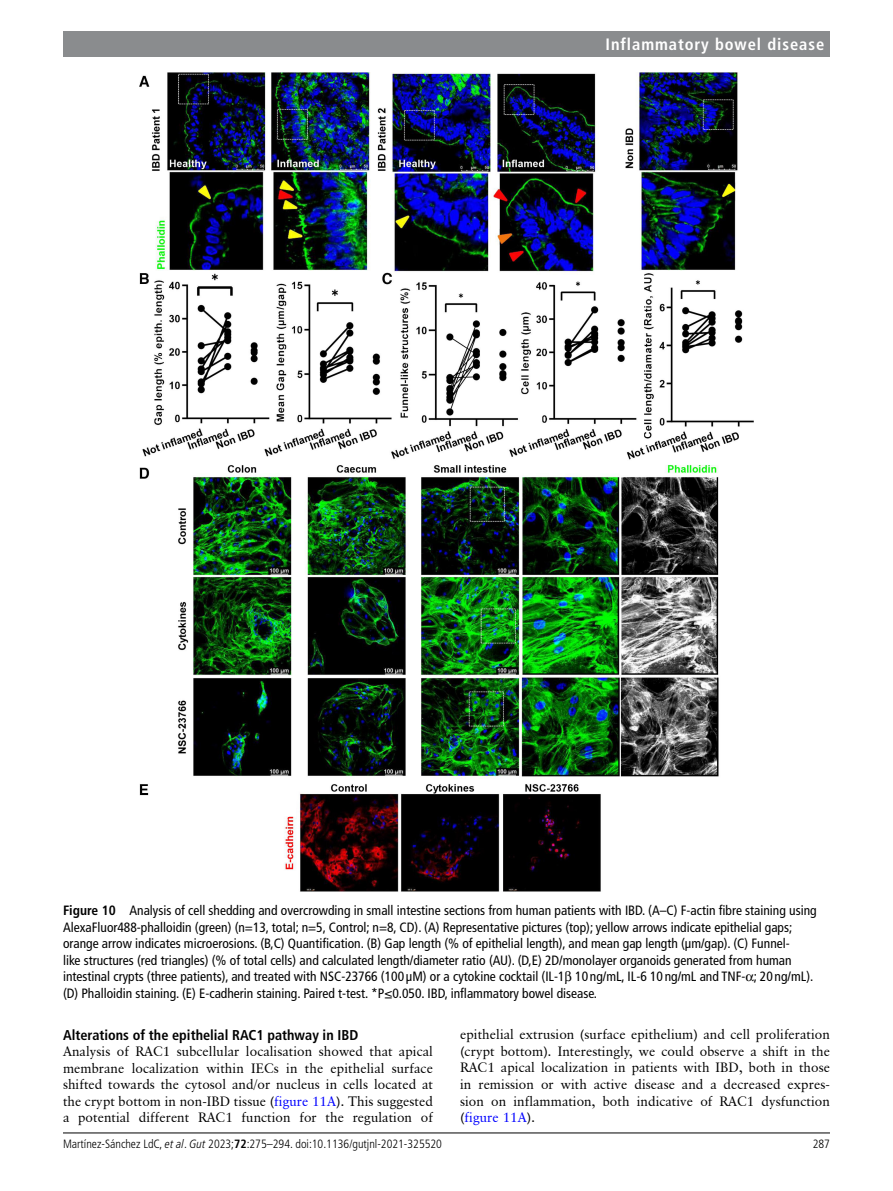
<style>
.page{position:relative;width:893px;height:1191px;background:#fff}
.page>*{position:absolute;margin:0;border:0;box-sizing:border-box;transform-origin:0 0}
.t1{font:700 condensed 16.5px "Frutiger LT Pro";letter-spacing:.055em;color:#fff}
.t2{font:700 condensed 14.25px "Frutiger LT Pro";color:#000}
.t3{font:condensed 13.5px/16.5px "Frutiger LT Pro";color:#000}
.t4{font:13.5px/16.6px "Classical Garamond BT";letter-spacing:.005em;color:#000;text-align:justify}
.t5{font:300 condensed 12px "Frutiger LT Pro";color:#000}
.s1{font-weight:700}
.s2{color:#00f}
.s3{font-style:italic}
</style>
<div class="page">
<hr style="left:63px;top:1132px;width:767px;height:1px;background:#000">
<div style="left:63px;top:31px;width:767px;height:25px;background:#8a8c8e"></div>
<img style="left:140px;top:72px;width:613px;height:819px">
<p class="t1" style="left:605px;top:34px;width:220px">Inflammatory bowel disease</p>
<p class="t3" style="left:63px;top:902px;width:755px"><span class="s1">Figure 10</span> Analysis of cell shedding and overcrowding in small intestine sections from human patients with IBD. (A–C) F-actin fibre staining using AlexaFluor488-phalloidin (green) (n=13, total; n=5, Control; n=8, CD). (A) Representative pictures (top); yellow arrows indicate epithelial gaps; orange arrow indicates microerosions. (B,C) Quantification. (B) Gap length (% of epithelial length), and mean gap length (µm/gap). (C) Funnel-<br>like structures (red triangles) (% of total cells) and calculated length/diameter ratio (AU). (D,E) 2D/monolayer organoids generated from human intestinal crypts (three patients), and treated with NSC-23766 (100 µM) or a cytokine cocktail (IL-1 10 ng/mL, IL-6 10 ng/mL and TNF- ; 20 ng/mL). (D) Phalloidin staining. (E) E-cadherin staining. Paired t-test. *P≤0.050. IBD, inflammatory bowel disease.</p>
<p class="t2" style="left:63px;top:1026px;width:297px">Alterations of the epithelial RAC1 pathway in IBD</p>
<p class="t4" style="left:63px;top:1043px;width:371px">Analysis of RAC1 subcellular localisation showed that apical membrane localization within IECs in the epithelial surface shifted towards the cytosol and/or nucleus in cells located at the crypt bottom in non-IBD tissue (<span class="s2">figure 11A</span>). This suggested a potential different RAC1 function for the regulation of</p>
<p class="t4" style="left:460px;top:1026px;width:371px">epithelial extrusion (surface epithelium) and cell proliferation (crypt bottom). Interestingly, we could observe a shift in the RAC1 apical localization in patients with IBD, both in those in remission or with active disease and a decreased expres&shy;sion on inflammation, both indicative of RAC1 dysfunction (<span class="s2">figure 11A</span>).</p>
<p class="t5" style="left:63px;top:1136px;width:381px">Martínez-Sánchez LdC, <span class="s3">et al</span>. <span class="s3">Gut</span> 2023;<span class="s1">72</span>:275–294. doi:10.1136/gutjnl-2021-325520</p>
<p class="t5" style="left:813px;top:1136px;width:19px">287</p>
</div>
